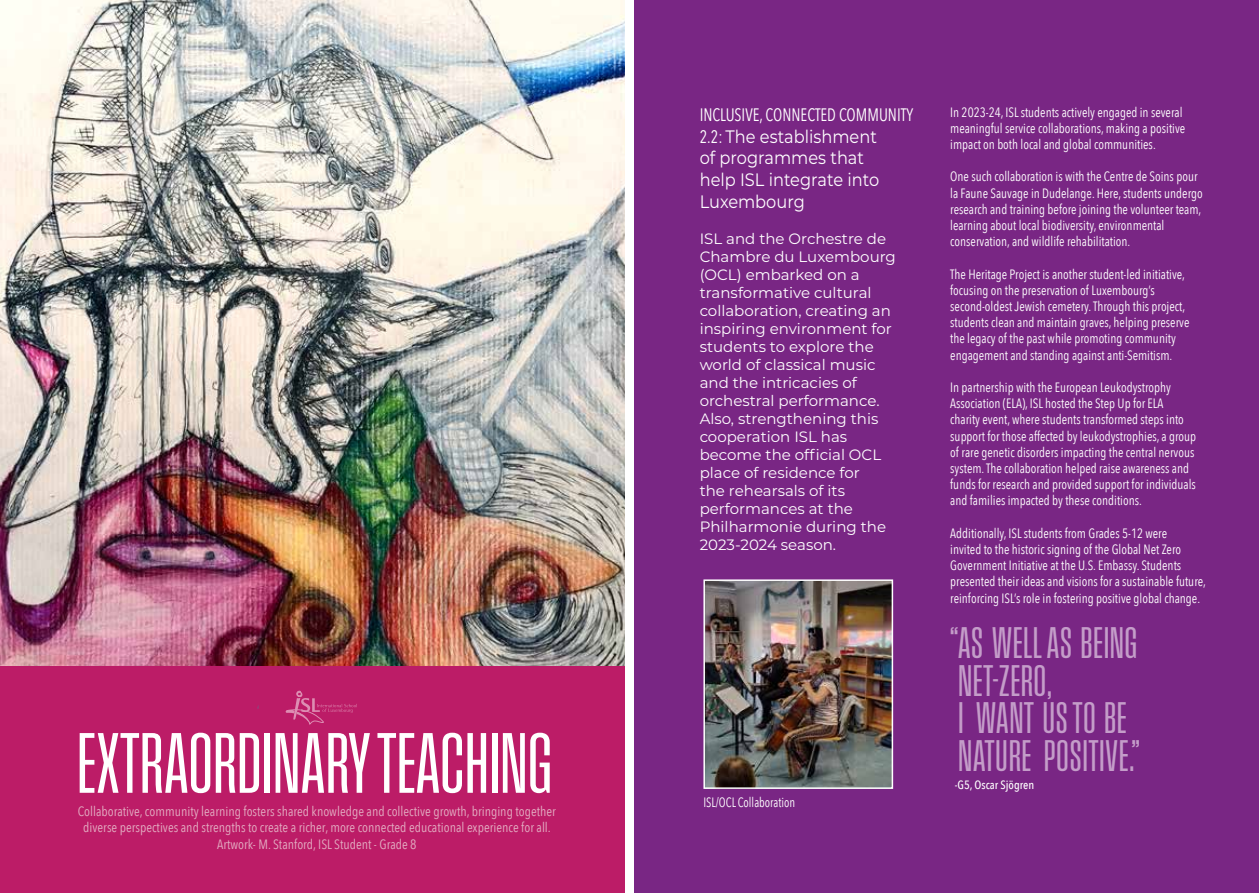
<style>
.page{position:relative;width:1259px;height:893px;background:#fff}
.page>*{position:absolute;margin:0;border:0;box-sizing:border-box;transform-origin:0 0}
.t1{font:90px "Field Gothic No.23 Med XX Cond";color:#fff}
.t2{font:46.5px/37.5px "Field Gothic No.23 Med XX Cond";letter-spacing:.01em;color:#c49dc9}
.t3{font:18px/21.6px "Montserrat";color:#fff;scale:.9 1}
.t4{font:18px "Avenir Next Condensed";color:#fff;scale:.9 1}
.t5{font:15px/18px "Montserrat";color:#fff}
.t6{font:13.5px/16.2px "Avenir Next Condensed";color:#fff;scale:.95 1}
.t7{font:13.5px/16.2px "Avenir Next Condensed";color:#e3adc2;text-align:center}
.t8{font:13.5px "Avenir Next Condensed";color:#fff;scale:.9 1}
.t9{font:500 12px "Avenir Next Condensed";color:#fff}
.s1{font-family:"Avenir Next Condensed"}
</style>
<div class="page">
<img style="left:0;top:0;width:625px;height:666px">
<div style="left:0;top:666px;width:678px;height:227px;background:#bc1c67"></div>
<svg style="left:286px;top:691px;width:71px;height:33px"></svg>
<div style="left:629px;top:0;width:630px;height:893px;background:#792684"></div>
<img style="left:706px;top:582px;width:184px;height:204px">
<div style="left:703px;top:579px;width:190px;height:210px;border:2px solid #fff"></div>
<div style="left:625px;top:0;width:9px;height:893px;background:#fff"></div>
<h1 class="t1" style="left:77px;top:721px;width:477px">EXTRAORDINARY TEACHING</h1>
<p class="t7" style="left:78px;top:803px;width:479px">Collaborative, community learning fosters shared knowledge and collective growth, bringing together diverse perspectives and strengths to create a richer, more connected educational experience for all.<br>Artwork- M. Stanford, ISL Student - Grade 8</p>
<h3 class="t4" style="left:699px;top:99px;width:239px">INCLUSIVE, CONNECTED COMMUNITY</h3>
<h3 class="t3" style="left:699px;top:125px;width:201px"><span class="s1">2.2:</span> The establishment of programmes that help ISL integrate into<br>Luxembourg</h3>
<p class="t5" style="left:699px;top:229px;width:198px">ISL and the Orchestre de<br>Chambre du Luxembourg (OCL) embarked on a transformative cultural collaboration, creating an inspiring environment for students to explore the world of classical music and the intricacies of orchestral performance.<br>Also, strengthening this cooperation ISL has become the official OCL place of residence for<br>the rehearsals of its performances at the<br>Philharmonie during the<br>2023-2024 season.</p>
<p class="t8" style="left:703px;top:791px;width:103px">ISL/OCL Collaboration</p>
<p class="t6" style="left:950px;top:103px;width:249px">In 2023-24, ISL students actively engaged in several meaningful service collaborations, making a positive impact on both local and global communities.</p>
<p class="t6" style="left:950px;top:168px;width:267px">One such collaboration is with the Centre de Soins pour la Faune Sauvage in Dudelange. Here, students undergo research and training before joining the volunteer team, learning about local biodiversity, environmental conservation, and wildlife rehabilitation.</p>
<p class="t6" style="left:950px;top:265px;width:253px">The Heritage Project is another student-led initiative, focusing on the preservation of Luxembourg’s second-oldest Jewish cemetery. Through this project, students clean and maintain graves, helping preserve the legacy of the past while promoting community engagement and standing against anti-Semitism.</p>
<p class="t6" style="left:950px;top:379px;width:260px">In partnership with the European Leukodystrophy Association (ELA), ISL hosted the Step Up for ELA charity event, where students transformed steps into support for those affected by leukodystrophies, a group of rare genetic disorders impacting the central nervous system. The collaboration helped raise awareness and funds for research and provided support for individuals and families impacted by these conditions.</p>
<p class="t6" style="left:950px;top:524px;width:271px">Additionally, ISL students from Grades 5-12 were<br>invited to the historic signing of the Global Net Zero Government Initiative at the U.S. Embassy. Students presented their ideas and visions for a sustainable future, reinforcing ISL’s role in fostering positive global change.</p>
<h2 class="t2" style="left:950px;top:624px;width:191px">“AS WELL AS BEING<br>NET-ZERO,<br>I WANT US TO BE<br>NATURE POSITIVE.”</h2>
<p class="t9" style="left:955px;top:777px;width:81px">-G5, Oscar Sjögren</p>
</div>
